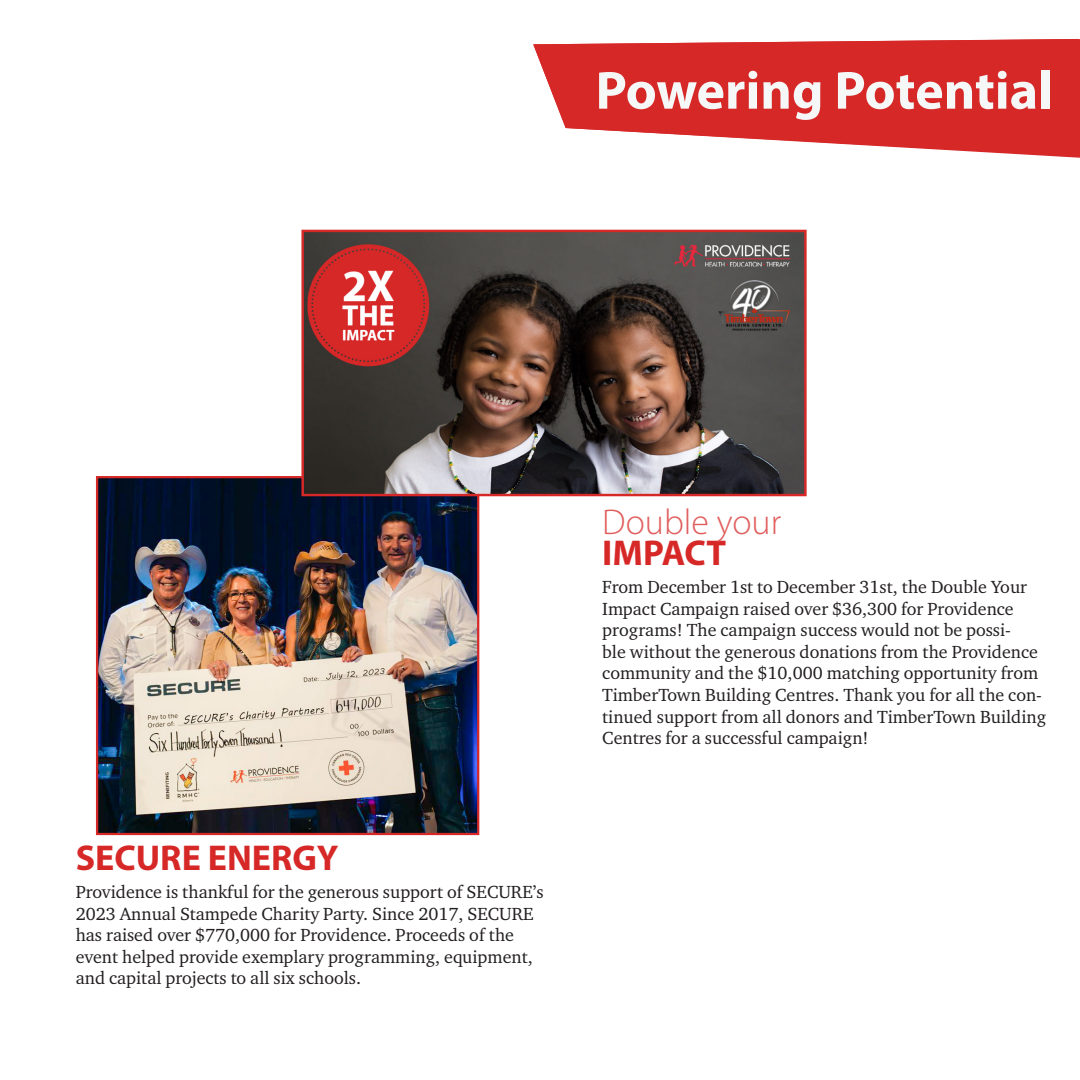
<style>
.page{position:relative;width:1080px;height:1080px;background:#fff}
.page>*{position:absolute;margin:0;border:0;box-sizing:border-box;transform-origin:0 0}
.t1{font:700 54px "Myriad Pro";color:#f6f7f7}
.t2{font:700 36px "Myriad Pro";color:#d72828}
.t3{font:300 36px "Myriad Pro";color:#e15e5e}
.t4{font:18px/21.6px "Charter ITC Std";color:#231f20}
</style>
<div class="page">
<img style="left:99px;top:479px;width:377px;height:353px">
<div style="left:96px;top:476px;width:383px;height:359px;border:2px solid #d72828"></div>
<img style="left:304px;top:233px;width:500px;height:260px">
<div style="left:301px;top:230px;width:506px;height:266px;border:2px solid #d72828"></div>
<svg style="left:533px;top:39px;width:547px;height:118px;fill:#d72828"></svg>
<h1 class="t1" style="left:596px;top:55px;width:459px">Powering Potential</h1>
<h2 class="t2" style="left:76px;top:834px;width:264px">SECURE ENERGY</h2>
<p class="t4" style="left:76px;top:881px;width:470px">Providence is thankful for the generous support of SECURE’s 2023 Annual Stampede Charity Party. Since 2017, SECURE has raised over $770,000 for Providence. Proceeds of the event helped provide exemplary programming, equipment, and capital projects to all six schools.</p>
<h2 class="t3" style="left:602px;top:500px;width:181px">Double your</h2>
<h2 class="t2" style="left:602px;top:529px;width:125px">IMPACT</h2>
<p class="t4" style="left:602px;top:576px;width:445px">From December 1st to December 31st, the Double Your Impact Campaign raised over $36,300 for Providence programs! The campaign success would not be possi-<br>ble without the generous donations from the Providence community and the $10,000 matching opportunity from TimberTown Building Centres. Thank you for all the con&shy;tinued support from all donors and TimberTown Building Centres for a successful campaign!</p>
</div>
